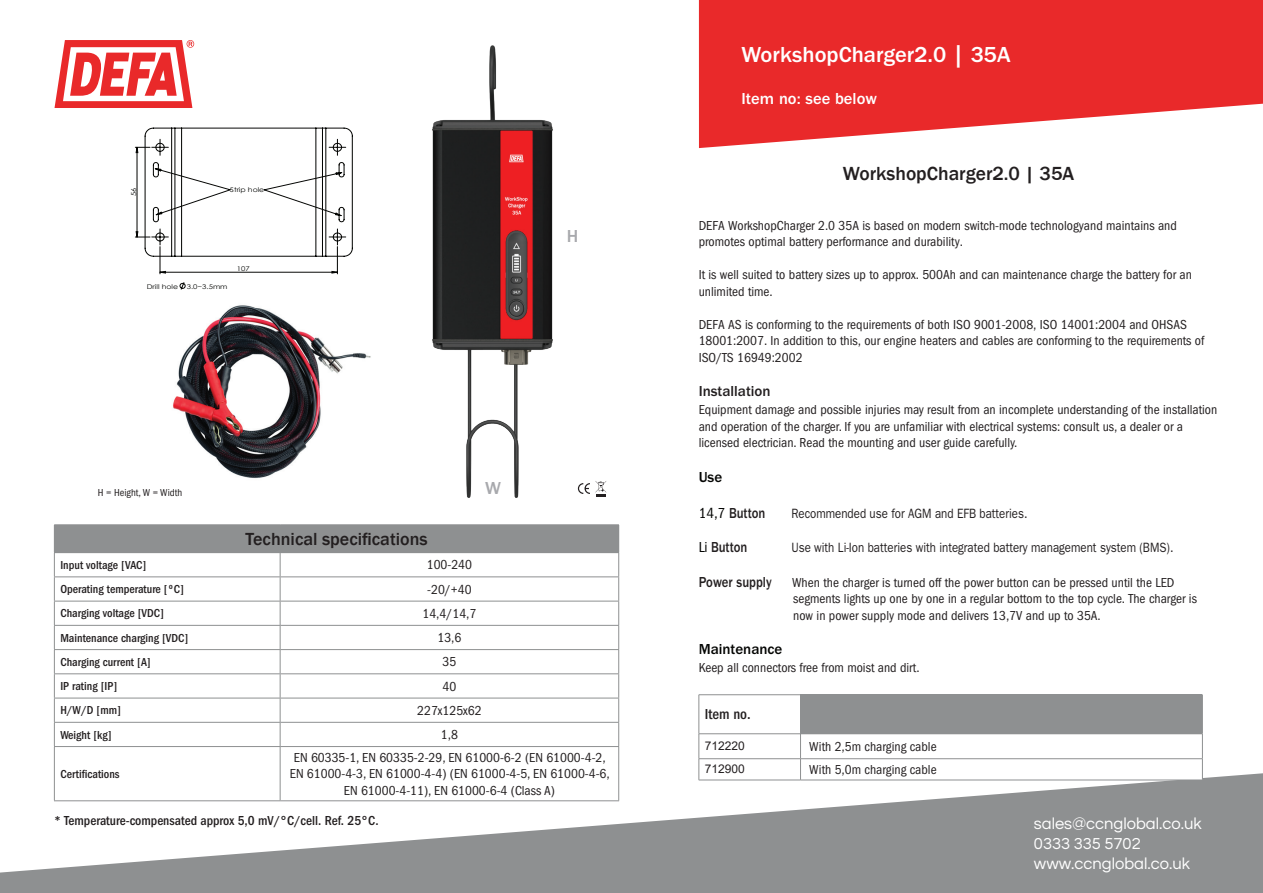
<style>
.page{position:relative;width:1263px;height:893px;background:#fff}
.page>*{position:absolute;margin:0;border:0;box-sizing:border-box;transform-origin:0 0}
.t1{font:500 22.5px "ITC Franklin Gothic Std";color:#fff}
.t2{font:500 19.5px "Franklin Gothic";color:#231f20}
.t3{font:500 18px "Franklin Gothic";color:#231f20}
.t4{font:500 18px "ITC Franklin Gothic Std";color:#a8a9ad}
.t5{font:16.5px/19.8px "Questrial";color:#fff}
.t6{font:500 16.5px "ITC Franklin Gothic Std";color:#fff}
.t7{font:500 15px "ITC Franklin Gothic Std";color:#231f20;scale:.85 1}
.t8{font:500 15px "ITC Franklin Gothic Std";color:#040503}
.t9{font:500 15px "ITC Franklin Gothic Std";color:#231f20}
.t10{font:500 condensed 15px "ITC Franklin Gothic Std";color:#231f20}
.t11{font:condensed 13.5px/16.5px "ITC Franklin Gothic Std";color:#231f20}
.t12{font:13.5px "ITC Franklin Gothic Std";color:#231f20;scale:.85 1}
.t13{font:500 condensed 13.5px "ITC Franklin Gothic Std";color:#231f20}
.t14{font:500 condensed 12px "ITC Franklin Gothic Std";color:#231f20}
.t15{font:12px "Arial";color:#231f20}
.t16{font:condensed 10.5px "ITC Franklin Gothic Std";color:#231f20}
.t17{font:6.75px "Century Gothic";color:#040503;scale:1.11 1}
.t18{font:6.45px "Century Gothic";color:#040503;scale:1.19 1}
.s1{font-weight:400;font-stretch:condensed;color:#040503}
</style>
<div class="page">
<svg style="left:55px;top:40px;width:139px;height:68px"></svg>
<svg style="left:699px;top:0;width:564px;height:148px;background:#ec4849"></svg>
<svg style="left:0;top:771px;width:1263px;height:122px;fill:#8e9091"></svg>
<img style="left:432px;top:45px;width:121px;height:453px">
<svg style="left:180px;top:282px;width:5px;height:8px"></svg>
<svg style="left:135px;top:128px;width:218px;height:146px"></svg>
<hr style="left:699px;top:780px;width:101px;height:1px;background:#8e9091">
<svg style="left:699px;top:695px;width:504px;height:85px"></svg>
<hr style="left:800px;top:780px;width:402px;height:1px;background:#8e9091">
<hr style="left:800px;top:695px;width:1px;height:39px;background:#8e9091">
<hr style="left:699px;top:694px;width:101px;height:1px;background:#8e9091">
<hr style="left:699px;top:695px;width:1px;height:39px;background:#8e9091">
<hr style="left:800px;top:694px;width:402px;height:1px;background:#8e9091">
<hr style="left:1202px;top:695px;width:1px;height:39px;background:#8e9091">
<hr style="left:699px;top:733px;width:101px;height:1px;background:#8e9091">
<hr style="left:800px;top:733px;width:402px;height:1px;background:#8e9091">
<div style="left:54px;top:525px;width:565px;height:28px;background:#8e9091"></div>
<hr style="left:54px;top:576px;width:226px;height:1px;background:#8e9091">
<hr style="left:280px;top:576px;width:339px;height:1px;background:#8e9091">
<hr style="left:54px;top:601px;width:226px;height:1px;background:#8e9091">
<hr style="left:280px;top:601px;width:339px;height:1px;background:#8e9091">
<hr style="left:54px;top:625px;width:226px;height:1px;background:#8e9091">
<hr style="left:280px;top:625px;width:339px;height:1px;background:#8e9091">
<hr style="left:54px;top:649px;width:226px;height:1px;background:#8e9091">
<hr style="left:280px;top:649px;width:339px;height:1px;background:#8e9091">
<hr style="left:54px;top:673px;width:226px;height:1px;background:#8e9091">
<hr style="left:280px;top:673px;width:339px;height:1px;background:#8e9091">
<hr style="left:54px;top:698px;width:226px;height:1px;background:#8e9091">
<hr style="left:280px;top:698px;width:339px;height:1px;background:#8e9091">
<hr style="left:54px;top:722px;width:226px;height:1px;background:#8e9091">
<hr style="left:280px;top:722px;width:339px;height:1px;background:#8e9091">
<svg style="left:280px;top:553px;width:1px;height:193px"></svg>
<hr style="left:54px;top:746px;width:226px;height:1px;background:#8e9091">
<hr style="left:54px;top:747px;width:1px;height:53px;background:#8e9091">
<hr style="left:280px;top:746px;width:339px;height:1px;background:#8e9091">
<hr style="left:280px;top:747px;width:1px;height:53px;background:#8e9091">
<hr style="left:618px;top:747px;width:1px;height:53px;background:#8e9091">
<hr style="left:54px;top:800px;width:226px;height:1px;background:#8e9091">
<hr style="left:280px;top:800px;width:339px;height:1px;background:#8e9091">
<hr style="left:54px;top:524px;width:226px;height:1px;background:#8e9091">
<svg style="left:54px;top:553px;width:1px;height:193px"></svg>
<hr style="left:280px;top:524px;width:339px;height:1px;background:#8e9091">
<svg style="left:618px;top:553px;width:1px;height:193px"></svg>
<svg style="left:577px;top:481px;width:29px;height:16px"></svg>
<img style="left:173px;top:305px;width:198px;height:174px">
<p class="t17" style="left:129px;top:196px;width:9px;rotate:-90deg">56</p>
<p class="t18" style="left:230px;top:186px;width:30px">Strip hole</p>
<p class="t18" style="left:147px;top:283px;width:28px">Drill hole</p>
<p class="t18" style="left:187px;top:283px;width:36px">3.0~3.5mm</p>
<p class="t18" style="left:237px;top:264px;width:12px">107</p>
<h3 class="t4" style="left:567px;top:226px;width:13px">H</h3>
<p class="t16" style="left:98px;top:487px;width:86px">H = Height, W = Width</p>
<h3 class="t3" style="left:245px;top:528px;width:184px">Technical specifications</h3>
<h3 class="t4" style="left:485px;top:478px;width:17px">W</h3>
<p class="t14" style="left:60px;top:558px;width:87px">Input voltage [VAC]</p>
<p class="t11" style="left:427px;top:557px;width:47px">100-240</p>
<p class="t14" style="left:60px;top:582px;width:125px">Operating temperature [ºC]</p>
<p class="t11" style="left:427px;top:581px;width:46px">-20/+40</p>
<p class="t14" style="left:60px;top:607px;width:105px">Charging voltage [VDC]</p>
<p class="t11" style="left:422px;top:605px;width:55px">14,4/14,7</p>
<p class="t14" style="left:60px;top:631px;width:130px">Maintenance charging [VDC]</p>
<p class="t11" style="left:437px;top:629px;width:25px">13,6</p>
<p class="t14" style="left:60px;top:655px;width:92px">Charging current [A]</p>
<p class="t11" style="left:442px;top:654px;width:15px">35</p>
<p class="t14" style="left:60px;top:679px;width:58px">IP rating [IP]</p>
<p class="t11" style="left:442px;top:678px;width:15px">40</p>
<p class="t14" style="left:60px;top:703px;width:62px">H/W/D [mm]</p>
<p class="t11" style="left:417px;top:702px;width:66px">227x125x62</p>
<p class="t14" style="left:60px;top:728px;width:53px">Weight [kg]</p>
<p class="t11" style="left:441px;top:726px;width:19px">1,8</p>
<p class="t14" style="left:60px;top:767px;width:61px">Certifications</p>
<p class="t11" style="left:290px;top:749px;width:321px;text-align:center">EN 60335-1, EN 60335-2-29, EN 61000-6-2 (EN 61000-4-2,<br>EN 61000-4-3, EN 61000-4-4) (EN 61000-4-5, EN 61000-4-6,<br>EN 61000-4-11), EN 61000-6-4 (Class A)</p>
<p class="t13" style="left:54px;top:813px;width:326px">* Temperature-compensated approx 5,0 mV/°C/cell. Ref. 25°C.</p>
<h1 class="t1" style="left:741px;top:41px;width:271px">WorkshopCharger2.0 | 35A</h1>
<p class="t6" style="left:741px;top:90px;width:137px">Item no: see below</p>
<h2 class="t2" style="left:843px;top:161px;width:233px">WorkshopCharger2.0 | 35A</h2>
<p class="t11" style="left:699px;top:217px;width:480px">DEFA WorkshopCharger 2.0 35A is based on modern switch-mode technologyand maintains and promotes optimal battery performance and durability.</p>
<p class="t11" style="left:699px;top:266px;width:495px">It is well suited to battery sizes up to approx. 500Ah and can maintenance charge the battery for an unlimited time.</p>
<p class="t11" style="left:699px;top:316px;width:507px">DEFA AS is conforming to the requirements of both ISO 9001-2008, ISO 14001:2004 and OHSAS<br>18001:2007. In addition to this, our engine heaters and cables are conforming to the requirements of<br>ISO/TS 16949:2002</p>
<p class="t9" style="left:699px;top:383px;width:73px">Installation</p>
<p class="t11" style="left:699px;top:401px;width:520px">Equipment damage and possible injuries may result from an incomplete understanding of the installation and operation of the charger. If you are unfamiliar with electrical systems: consult us, a dealer or a licensed electrician. Read the mounting and user guide carefully.</p>
<p class="t8" style="left:699px;top:468px;width:25px">Use</p>
<p class="t7" style="left:699px;top:504px;width:80px"><span class="s1">14,7</span> Button</p>
<p class="t12" style="left:791px;top:505px;width:279px">Recommended use for AGM and EFB batteries.</p>
<p class="t7" style="left:699px;top:539px;width:59px"><span class="s1">Li</span> Button</p>
<p class="t12" style="left:791px;top:540px;width:451px">Use with Li-Ion batteries with integrated battery management system (BMS).</p>
<p class="t7" style="left:699px;top:573px;width:87px">Power supply</p>
<p class="t11" style="left:792px;top:574px;width:406px">When the charger is turned off the power button can be pressed until the LED segments lights up one by one in a regular bottom to the top cycle. The charger is now in power supply mode and delivers 13,7V and up to 35A.</p>
<p class="t8" style="left:699px;top:641px;width:85px">Maintenance</p>
<p class="t11" style="left:699px;top:659px;width:222px">Keep all connectors free from moist and dirt.</p>
<p class="t10" style="left:705px;top:706px;width:47px">Item no.</p>
<p class="t15" style="left:705px;top:738px;width:42px">712220</p>
<p class="t11" style="left:809px;top:738px;width:129px">With 2,5m charging cable</p>
<p class="t15" style="left:705px;top:761px;width:42px">712900</p>
<p class="t11" style="left:809px;top:761px;width:129px">With 5,0m charging cable</p>
<p class="t5" style="left:1034px;top:814px;width:169px">sales@ccnglobal.co.uk<br>0333 335 5702 www.ccnglobal.co.uk</p>
</div>
